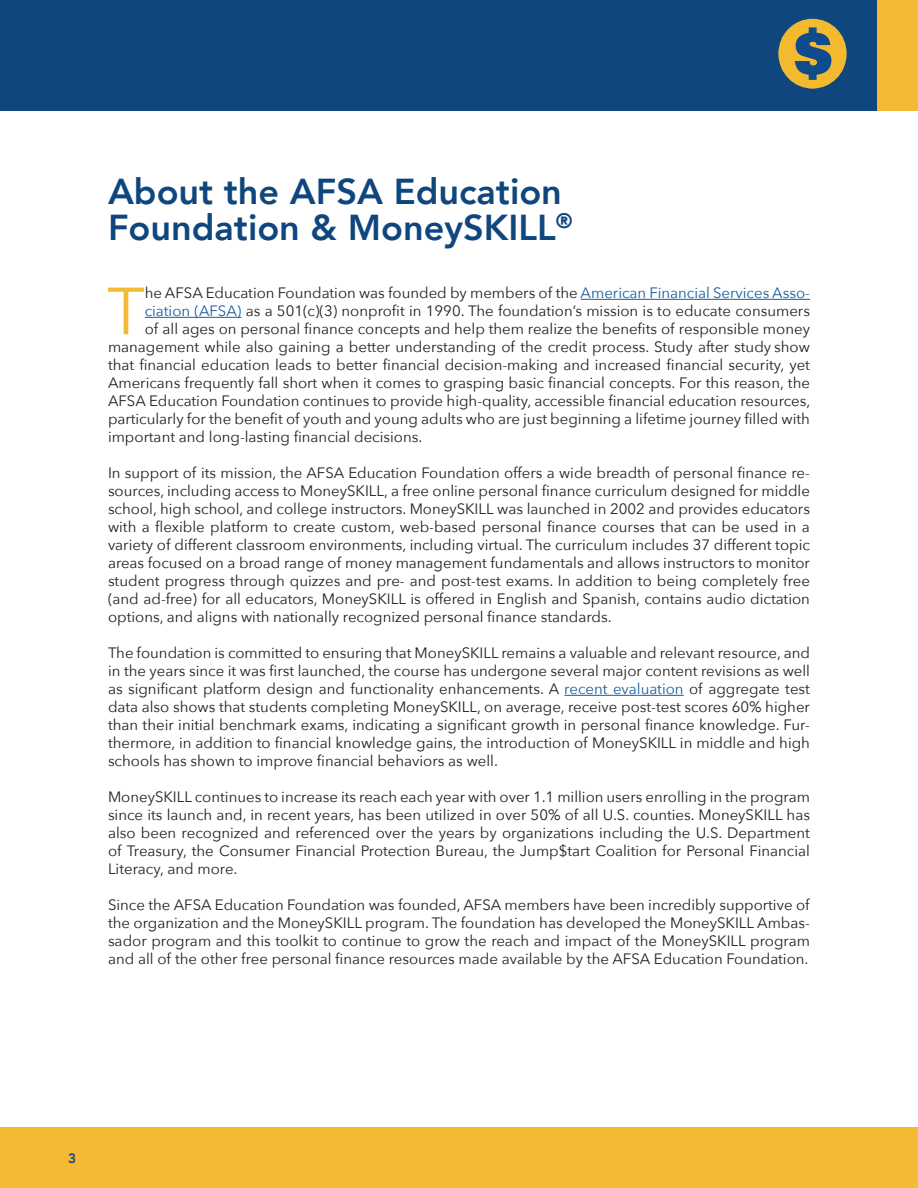
<style>
.page{position:relative;width:918px;height:1188px;background:#fff}
.page>*{position:absolute;margin:0;border:0;box-sizing:border-box;transform-origin:0 0}
.t1{font:65.85px "Avenir Next";color:#f4ba33}
.t2{font:800 36px/36px "Avenir";color:#0f467e}
.t3{font:15px/18px "Avenir Next";color:#231f20;text-align:justify}
.t4{font:800 13.5px "Avenir";color:#0f467e}
.s1{color:#175d9e}
</style>
<div class="page">
<div style="left:0;top:0;width:918px;height:110px;background:#0f467e"></div>
<div style="left:0;top:1127px;width:918px;height:61px;background:#f4ba33"></div>
<div style="left:878px;top:0;width:40px;height:110px;background:#f4ba33"></div>
<svg style="left:778px;top:19px;width:69px;height:70px"></svg>
<hr style="left:581px;top:299px;width:229px;height:1px;background:#175d9e">
<hr style="left:145px;top:317px;width:96px;height:1px;background:#175d9e">
<hr style="left:564px;top:695px;width:120px;height:1px;background:#175d9e">
<h2 class="t2" style="left:108px;top:174px;width:466px">About the AFSA Education<br>Foundation &amp; MoneySKILL<sup>®</sup></h2>
<h1 class="t1" style="left:107px;top:256px;width:39px">T</h1>
<p class="t3" style="left:145px;top:283px;width:667px">he AFSA Education Foundation was founded by members of the <span class="s1">American Financial Services Asso-</span></p>
<p class="t3" style="left:145px;top:301px;width:667px"><span class="s1">ciation (AFSA)</span> as a 501(c)(3) nonprofit in 1990. The foundation’s mission is to educate consumers</p>
<p class="t3" style="left:145px;top:319px;width:667px">of all ages on personal finance concepts and help them realize the benefits of responsible money</p>
<p class="t3" style="left:108px;top:337px;width:703px">management while also gaining a better understanding of the credit process. Study after study show</p>
<p class="t3" style="left:108px;top:355px;width:704px">that financial education leads to better financial decision-making and increased financial security, yet</p>
<p class="t3" style="left:108px;top:373px;width:703px">Americans frequently fall short when it comes to grasping basic financial concepts. For this reason, the</p>
<p class="t3" style="left:108px;top:391px;width:704px">AFSA Education Foundation continues to provide high-quality, accessible financial education resources,</p>
<p class="t3" style="left:108px;top:409px;width:703px">particularly for the benefit of youth and young adults who are just beginning a lifetime journey filled with</p>
<p class="t3" style="left:108px;top:427px;width:316px">important and long-lasting financial decisions.</p>
<p class="t3" style="left:108px;top:463px;width:704px">In support of its mission, the AFSA Education Foundation offers a wide breadth of personal finance re&shy;sources, including access to MoneySKILL, a free online personal finance curriculum designed for middle school, high school, and college instructors. MoneySKILL was launched in 2002 and provides educators with a flexible platform to create custom, web-based personal finance courses that can be used in a variety of different classroom environments, including virtual. The curriculum includes 37 different topic areas focused on a broad range of money management fundamentals and allows instructors to monitor student progress through quizzes and pre- and post-test exams. In addition to being completely free (and ad-free) for all educators, MoneySKILL is offered in English and Spanish, contains audio dictation options, and aligns with nationally recognized personal finance standards.</p>
<p class="t3" style="left:108px;top:643px;width:704px">The foundation is committed to ensuring that MoneySKILL remains a valuable and relevant resource, and in the years since it was first launched, the course has undergone several major content revisions as well as significant platform design and functionality enhancements. A <span class="s1">recent evaluation</span> of aggregate test data also shows that students completing MoneySKILL, on average, receive post-test scores 60% higher than their initial benchmark exams, indicating a significant growth in personal finance knowledge. Fur&shy;thermore, in addition to financial knowledge gains, the introduction of MoneySKILL in middle and high schools has shown to improve financial behaviors as well.</p>
<p class="t3" style="left:108px;top:787px;width:704px">MoneySKILL continues to increase its reach each year with over 1.1 million users enrolling in the program since its launch and, in recent years, has been utilized in over 50% of all U.S. counties. MoneySKILL has also been recognized and referenced over the years by organizations including the U.S. Department of Treasury, the Consumer Financial Protection Bureau, the Jump$tart Coalition for Personal Financial Literacy, and more.</p>
<p class="t3" style="left:108px;top:895px;width:704px">Since the AFSA Education Foundation was founded, AFSA members have been incredibly supportive of the organization and the MoneySKILL program. The foundation has developed the MoneySKILL Ambas&shy;sador program and this toolkit to continue to grow the reach and impact of the MoneySKILL program and all of the other free personal finance resources made available by the AFSA Education Foundation.</p>
<p class="t4" style="left:68px;top:1147px;width:9px">3</p>
</div>
